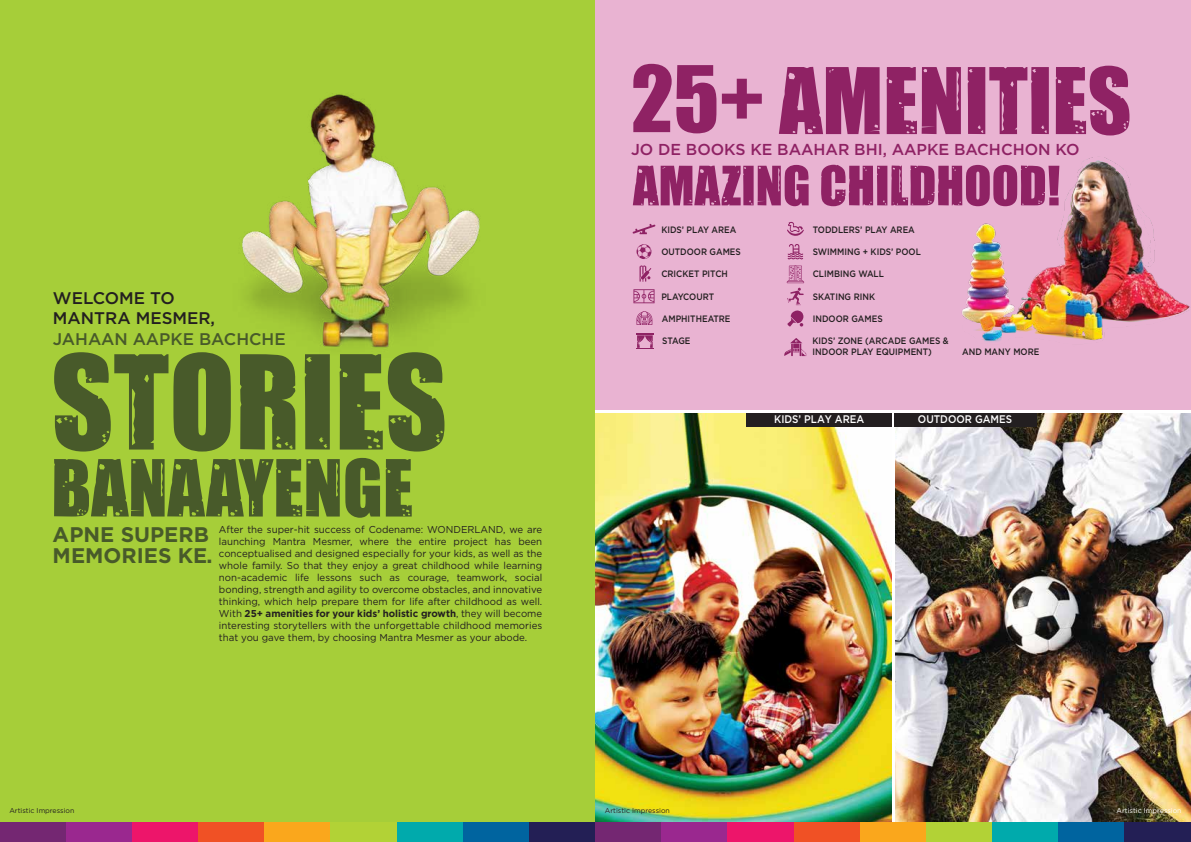
<style>
.page{position:relative;width:1191px;height:842px;background:#fff}
.page>*{position:absolute;margin:0;border:0;box-sizing:border-box;transform-origin:0 0}
.t1{font:120.6px "Impacted";color:#485a2a}
.t2{font:84.8px "Impacted";color:#8f2264}
.t3{font:72.6px "Impacted";color:#485a2a}
.t4{font:50.2px "Impacted";color:#8f2264}
.t5{font:700 21.1px/20.9px "Gotham";color:#485a2a}
.t6{font:500 16.9px/20.2px "Gotham";color:#231f20}
.t7{font:500 16.9px "Gotham";color:#485a2a}
.t8{font:500 15.8px "Gotham";color:#8f2264}
.t9{font:500 11px "Gotham";color:#fff;scale:.9 1}
.t10{font:10px/12px "Gotham";color:#231f20;text-align:justify}
.t11{font:500 9.3px/11.2px "Gotham";color:#231f20;scale:.9 1}
.t12{font:7px "Gotham";color:#231f20}
.t13{font:7px "Gotham";color:#fff}
.s1{font-weight:700}
</style>
<div class="page">
<div style="left:0;top:0;width:595px;height:842px;background:#a6ce39"></div>
<img style="left:242px;top:93px;width:238px;height:255px">
<div style="left:0;top:822px;width:66px;height:20px;background:#742772"></div>
<div style="left:66px;top:822px;width:66px;height:20px;background:#9a288f"></div>
<div style="left:132px;top:822px;width:66px;height:20px;background:#ed156a"></div>
<div style="left:198px;top:822px;width:67px;height:20px;background:#f05125"></div>
<div style="left:265px;top:822px;width:66px;height:20px;background:#faa71c"></div>
<div style="left:331px;top:822px;width:66px;height:20px;background:#b2d236"></div>
<div style="left:397px;top:822px;width:66px;height:20px;background:#00aaac"></div>
<div style="left:463px;top:822px;width:66px;height:20px;background:#00649f"></div>
<div style="left:529px;top:822px;width:66px;height:20px;background:#231f55"></div>
<div style="left:595px;top:0;width:596px;height:842px;background:#e9b3d2"></div>
<img style="left:595px;top:412px;width:297px;height:410px">
<img style="left:894px;top:412px;width:297px;height:410px">
<hr style="left:892px;top:411px;width:2px;height:422px;background:#fff">
<div style="left:746px;top:412px;width:146px;height:15px;background:#231f20"></div>
<div style="left:894px;top:412px;width:142px;height:15px;background:#231f20"></div>
<div style="left:595px;top:822px;width:66px;height:20px;background:#742772"></div>
<div style="left:661px;top:822px;width:67px;height:20px;background:#9a288f"></div>
<div style="left:728px;top:822px;width:66px;height:20px;background:#ed156a"></div>
<div style="left:794px;top:822px;width:66px;height:20px;background:#f05125"></div>
<div style="left:860px;top:822px;width:66px;height:20px;background:#faa71c"></div>
<div style="left:926px;top:822px;width:66px;height:20px;background:#b2d236"></div>
<div style="left:992px;top:822px;width:66px;height:20px;background:#00aaac"></div>
<div style="left:1058px;top:822px;width:66px;height:20px;background:#00649f"></div>
<div style="left:1124px;top:822px;width:67px;height:20px;background:#231f55"></div>
<hr style="left:595px;top:410px;width:596px;height:2px;background:#fff">
<svg style="left:787px;top:222px;width:17px;height:14px"></svg>
<svg style="left:639px;top:265px;width:12px;height:17px"></svg>
<svg style="left:633px;top:289px;width:21px;height:14px"></svg>
<svg style="left:632px;top:224px;width:23px;height:10px"></svg>
<svg style="left:636px;top:311px;width:16px;height:14px"></svg>
<svg style="left:636px;top:244px;width:15px;height:15px"></svg>
<svg style="left:786px;top:244px;width:18px;height:83px"></svg>
<svg style="left:784px;top:338px;width:22px;height:18px"></svg>
<svg style="left:636px;top:334px;width:18px;height:15px"></svg>
<img style="left:962px;top:157px;width:228px;height:185px">
<h3 class="t6" style="left:53px;top:288px;width:164px">WELCOME TO<br>MANTRA MESMER,</h3>
<h3 class="t7" style="left:53px;top:328px;width:234px">JAHAAN AAPKE BACHCHE</h3>
<h1 class="t1" style="left:51px;top:309px;width:397px">STORIES</h1>
<h3 class="t3" style="left:51px;top:432px;width:363px">BANAAYENGE</h3>
<h3 class="t5" style="left:53px;top:524px;width:161px">APNE SUPERB<br>MEMORIES KE.</h3>
<p class="t10" style="left:219px;top:523px;width:325px">After the super-hit success of Codename: WONDERLAND, we are launching Mantra Mesmer, where the entire project has been conceptualised and designed especially for your kids, as well as the whole family. So that they enjoy a great childhood while learning non-academic life lessons such as courage, teamwork, social bonding, strength and agility to overcome obstacles, and innovative thinking, which help prepare them for life after childhood as well.<br>With <span class="s1">25+ amenities for your kids’ holistic growth</span>, they will become interesting storytellers with the unforgettable childhood memories that you gave them, by choosing Mantra Mesmer as your abode.</p>
<h2 class="t2" style="left:631px;top:35px;width:502px">25+ AMENITIES</h2>
<h3 class="t4" style="left:633px;top:147px;width:429px">AMAZING CHILDHOOD!</h3>
<h3 class="t8" style="left:631px;top:139px;width:450px">JO DE BOOKS KE BAAHAR BHI, AAPKE BACHCHON KO</h3>
<p class="t11" style="left:661px;top:224px;width:85px">KIDS’ PLAY AREA</p>
<p class="t11" style="left:661px;top:246px;width:90px">OUTDOOR GAMES</p>
<p class="t11" style="left:661px;top:268px;width:75px">CRICKET PITCH</p>
<p class="t11" style="left:661px;top:291px;width:60px">PLAYCOURT</p>
<p class="t11" style="left:662px;top:313px;width:78px">AMPHITHEATRE</p>
<p class="t11" style="left:812px;top:313px;width:79px">INDOOR GAMES</p>
<p class="t11" style="left:812px;top:335px;width:153px">KIDS’ ZONE (ARCADE GAMES &amp;<br>INDOOR PLAY EQUIPMENT)</p>
<p class="t11" style="left:962px;top:346px;width:87px">AND MANY MORE</p>
<p class="t11" style="left:813px;top:224px;width:115px">TODDLERS’ PLAY AREA</p>
<p class="t11" style="left:813px;top:246px;width:122px">SWIMMING + KIDS’ POOL</p>
<p class="t11" style="left:813px;top:268px;width:81px">CLIMBING WALL</p>
<p class="t11" style="left:813px;top:291px;width:71px">SKATING RINK</p>
<p class="t11" style="left:662px;top:335px;width:33px">STAGE</p>
<p class="t9" style="left:774px;top:412px;width:102px">KIDS’ PLAY AREA</p>
<p class="t9" style="left:918px;top:412px;width:106px">OUTDOOR GAMES</p>
<p class="t12" style="left:9px;top:806px;width:66px">Artistic Impression</p>
<p class="t12" style="left:605px;top:806px;width:66px">Artistic Impression</p>
<p class="t13" style="left:1116px;top:806px;width:66px">Artistic Impression</p>
</div>
